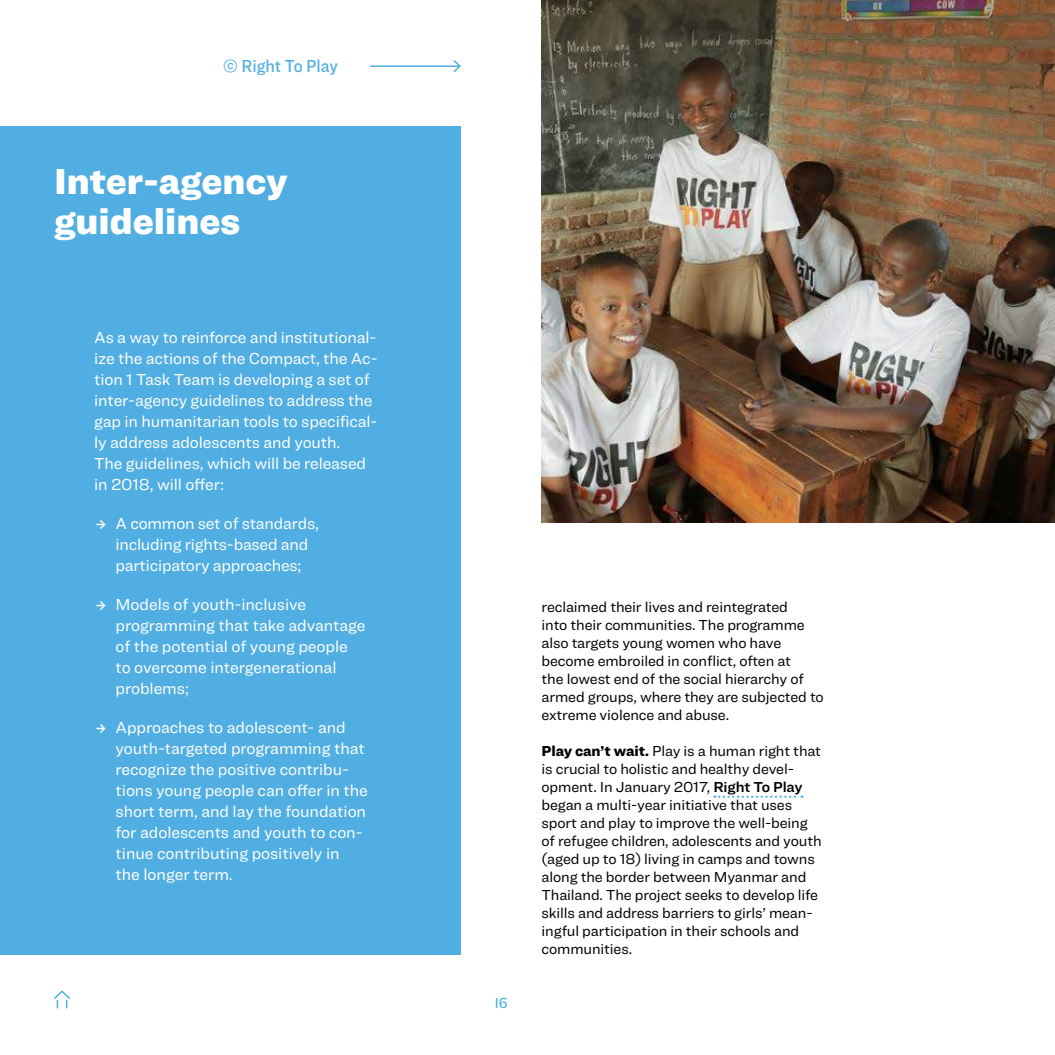
<style>
.page{position:relative;width:1055px;height:1055px;background:#fff}
.page>*{position:absolute;margin:0;border:0;box-sizing:border-box;transform-origin:0 0}
.t1{font:900 37.5px/40.5px "Ringside";color:#fff}
.t2{font:500 18px "Ringside Narrow";color:#51aee2}
.t3{font:16.5px/21px "Ringside";letter-spacing:-.01em;color:#fff}
.t4{font:15px/18px "Ringside";letter-spacing:-.01em;color:#000}
.t5{font:15px "Americane";color:#51aee2}
.s1{font-family:"Allumi Std"}
.s2{font-weight:900}
.s3{font-weight:600}
</style>
<div class="page">
<svg style="left:54px;top:990px;width:16px;height:17px"></svg>
<div style="left:0;top:126px;width:461px;height:828px;background:#51aee2"></div>
<svg style="left:714px;top:795px;width:88px;height:2px"></svg>
<img style="left:541px;top:0;width:513px;height:522px">
<hr style="left:370px;top:65px;width:90px;height:2px;background:#51aee2">
<svg style="left:452px;top:60px;width:9px;height:13px"></svg>
<p class="t2" style="left:223px;top:53px;width:117px">© Right To Play</p>
<h1 class="t1" style="left:54px;top:159px;width:235px">Inter-agency guidelines</h1>
<p class="t3" style="left:94px;top:326px;width:285px">As a way to reinforce and institutional&shy;ize the actions of the Compact, the Ac&shy;tion 1 Task Team is developing a set of inter-agency guidelines to address the gap in humanitarian tools to specifical&shy;ly address adolescents and youth.<br>The guidelines, which will be released in 2018, will offer:</p>
<p class="t3" style="left:115px;top:512px;width:205px;text-indent:-21px"><span class="s1">ę</span> A common set of standards, including rights-based and participatory approaches;</p>
<p class="t3" style="left:115px;top:593px;width:251px;text-indent:-21px"><span class="s1">ę</span> Models of youth-inclusive programming that take advantage of the potential of young people to overcome intergenerational problems;</p>
<p class="t3" style="left:115px;top:716px;width:254px;text-indent:-21px"><span class="s1">ę</span> Approaches to adolescent- and youth-targeted programming that recognize the positive contribu&shy;tions young people can offer in the short term, and lay the foundation for adolescents and youth to con&shy;tinue contributing positively in the longer term.</p>
<p class="t5" style="left:495px;top:994px;width:14px">16</p>
<p class="t4" style="left:541px;top:598px;width:284px">reclaimed their lives and reintegrated<br>into their communities. The programme also targets young women who have become embroiled in conflict, often at<br>the lowest end of the social hierarchy of armed groups, where they are subjected to extreme violence and abuse.</p>
<p class="t4" style="left:541px;top:742px;width:281px"><span class="s2">Play can’t wait.</span> Play is a human right that is crucial to holistic and healthy devel&shy;opment. In January 2017, <span class="s3">Right To Play </span>began a multi-year initiative that uses sport and play to improve the well-being of refugee children, adolescents and youth (aged up to 18) living in camps and towns along the border between Myanmar and Thailand. The project seeks to develop life skills and address barriers to girls’ mean&shy;ingful participation in their schools and communities.</p>
</div>
